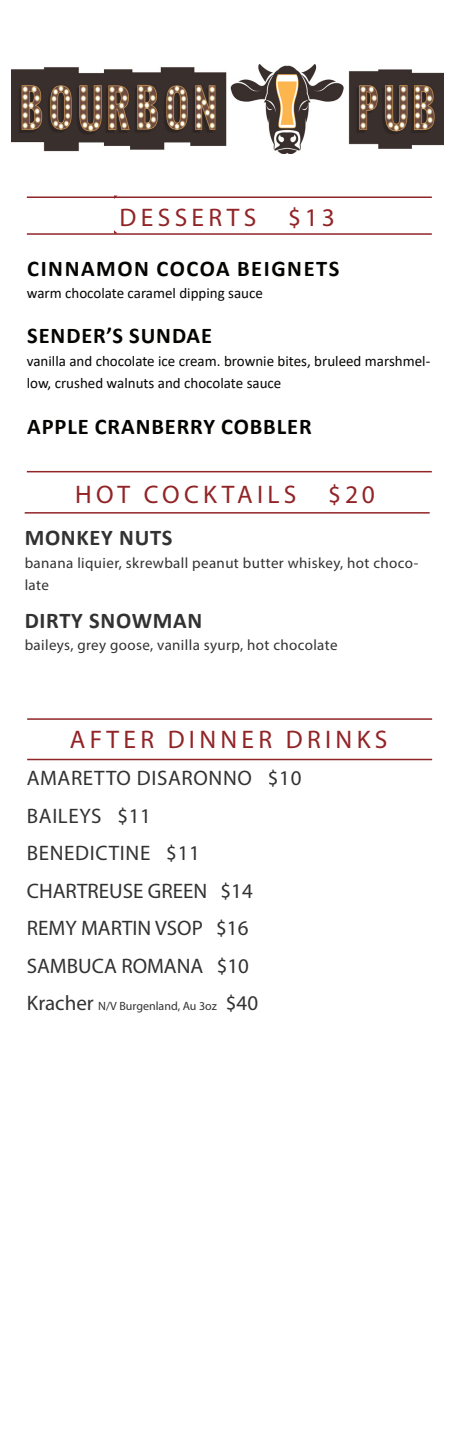
<style>
.page{position:relative;width:459px;height:1431px;background:#fff}
.page>*{position:absolute;margin:0;border:0;box-sizing:border-box;transform-origin:0 0}
.Heading_2{font:25.5px "Myriad Pro";letter-spacing:.17em;color:#912427}
.Stacked_Plate_Listin{font:700 22.5px "Calibri";letter-spacing:.04em;color:#040503}
.Stacked_Plate_Listin-2{font:700 22.5px "Calibri";letter-spacing:.03em;color:#333233}
.Stacked_Plate_Listin-3{font:700 22.5px "Calibri";letter-spacing:.07em;color:#040503}
.Stacked_Plate_Listin-4{font:21px "Myriad Pro";letter-spacing:.005em;color:#333233}
.Stacked_Plate_Listin-5{font:21px "Myriad Pro";letter-spacing:.03em;color:#333233}
.Stacked_Plate_Listin-6{font:15px/22.5px "Calibri";color:#040503}
.Stacked_Plate_Listin-7{font:15px/22.5px "Myriad Pro";letter-spacing:.025em;color:#333233}
.t1{font:12px "Myriad Pro";color:#333233}
.s1{font-size:21px}
</style>
<div class="page">
<hr style="left:27px;top:471px;width:405px;height:1px;background:#912427">
<hr style="left:25px;top:512px;width:405px;height:2px;background:#912427">
<hr style="left:27px;top:196px;width:405px;height:2px;background:#912427">
<hr style="left:27px;top:233px;width:405px;height:2px;background:#912427">
<hr style="left:27px;top:718px;width:405px;height:2px;background:#912427">
<hr style="left:27px;top:759px;width:405px;height:1px;background:#912427">
<img style="left:12px;top:64px;width:432px;height:89px">
<p class="Heading_2" style="left:120px;top:201px;width:217px">DESSERTS $13</p>
<p class="Stacked_Plate_Listin-3" style="left:27px;top:252px;width:314px">CINNAMON COCOA BEIGNETS</p>
<p class="Stacked_Plate_Listin-6" style="left:27px;top:281px;width:238px">warm chocolate caramel dipping sauce</p>
<p class="Stacked_Plate_Listin" style="left:27px;top:320px;width:186px">SENDER’S SUNDAE</p>
<p class="Stacked_Plate_Listin-6" style="left:27px;top:349px;width:405px">vanilla and chocolate ice cream. brownie bites, bruleed marshmel&shy;low, crushed walnuts and chocolate sauce</p>
<p class="Stacked_Plate_Listin" style="left:27px;top:410px;width:286px">APPLE CRANBERRY COBBLER</p>
<p class="Heading_2" style="left:75px;top:478px;width:301px">HOT COCKTAILS $20</p>
<p class="Stacked_Plate_Listin-2" style="left:25px;top:522px;width:149px">MONKEY NUTS</p>
<p class="Stacked_Plate_Listin-7" style="left:25px;top:551px;width:395px">banana liquier, skrewball peanut butter whiskey, hot choco&shy;late</p>
<p class="Stacked_Plate_Listin-2" style="left:25px;top:605px;width:179px">DIRTY SNOWMAN</p>
<p class="Stacked_Plate_Listin-7" style="left:25px;top:634px;width:314px">baileys, grey goose, vanilla syurp, hot chocolate</p>
<p class="Heading_2" style="left:70px;top:724px;width:319px">AFTER DINNER DRINKS</p>
<p class="Stacked_Plate_Listin-5" style="left:27px;top:765px;width:276px">AMARETTO DISARONNO $10</p>
<p class="Stacked_Plate_Listin-5" style="left:27px;top:803px;width:126px">BAILEYS $11</p>
<p class="Stacked_Plate_Listin-5" style="left:27px;top:840px;width:174px">BENEDICTINE $11</p>
<p class="Stacked_Plate_Listin-4" style="left:27px;top:878px;width:228px">CHARTREUSE GREEN $14</p>
<p class="Stacked_Plate_Listin-4" style="left:27px;top:915px;width:223px">REMY MARTIN VSOP $16</p>
<p class="Stacked_Plate_Listin-4" style="left:27px;top:953px;width:224px">SAMBUCA ROMANA $10</p>
<p class="t1" style="left:27px;top:999px;width:233px"><span class="s1">Kracher</span> N/V Burgenland, Au 3oz <span class="s1">$40</span></p>
</div>
